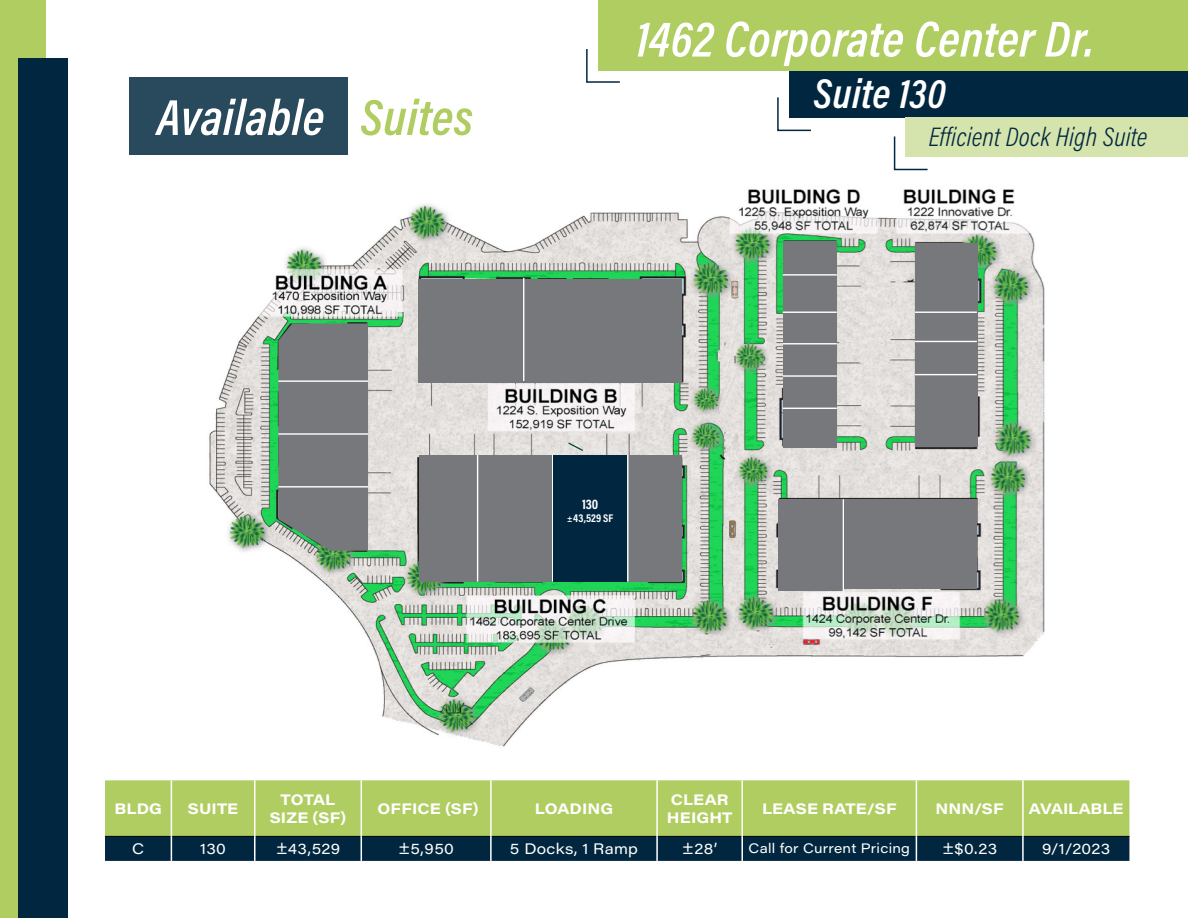
<style>
.page{position:relative;width:1188px;height:918px;background:#fff}
.page>*{position:absolute;margin:0;border:0;box-sizing:border-box;transform-origin:0 0}
.t1{font:italic 600 51px "Acumin Pro Cond";letter-spacing:.01em;color:#fff}
.t2{font:italic 600 42px "Acumin Pro Cond";letter-spacing:.01em;color:#fff}
.t3{font:italic 300 27px "Acumin Pro Cond";letter-spacing:.01em;color:#00273f}
.t4{font:700 15px/18px "Acumin Pro Wide";letter-spacing:.005em;color:#fff;text-align:center}
.t5{font:15px "Acumin Pro Wide";letter-spacing:.025em;color:#fff}
.t6{font:700 14.1px "Acumin Pro Cond";color:#fff}
.t7{font:13.5px "Acumin Pro Wide";letter-spacing:.02em;color:#fff}
.t8{font:700 11.25px "Acumin Pro Cond";letter-spacing:.01em;color:#fff}
.s1{color:#b0cd62}
.s2{font-size:9.9px}
</style>
<div class="page">
<div style="left:130px;top:77px;width:218px;height:78px;background:#29495d"></div>
<div style="left:598px;top:0;width:590px;height:71px;background:#b0cd62"></div>
<svg style="left:586px;top:49px;width:34px;height:34px"></svg>
<div style="left:789px;top:71px;width:399px;height:46px;background:#00273f"></div>
<svg style="left:777px;top:97px;width:35px;height:35px"></svg>
<div style="left:906px;top:117px;width:282px;height:40px;background:#d5e3ad"></div>
<svg style="left:893px;top:135px;width:35px;height:36px"></svg>
<div style="left:0;top:0;width:45px;height:918px;background:#b0cd62"></div>
<div style="left:18px;top:58px;width:50px;height:860px;background:#00273f"></div>
<img style="left:209px;top:188px;width:836px;height:559px">
<svg style="left:278px;top:323px;width:90px;height:228px;background:#787b7c"></svg>
<svg style="left:567px;top:441px;width:18px;height:11px"></svg>
<div style="left:419px;top:455px;width:263px;height:127px;background:#77787b"></div>
<div style="left:783px;top:241px;width:53px;height:206px;background:#77787b"></div>
<div style="left:915px;top:243px;width:63px;height:204px;background:#77787b"></div>
<div style="left:523px;top:279px;width:158px;height:103px;background:#77787b"></div>
<hr style="left:278px;top:486px;width:90px;height:2px;background:#fff">
<hr style="left:477px;top:455px;width:1px;height:127px;background:#fff">
<hr style="left:552px;top:455px;width:1px;height:127px;background:#fff">
<hr style="left:627px;top:455px;width:2px;height:127px;background:#fff">
<hr style="left:278px;top:433px;width:90px;height:2px;background:#fff">
<hr style="left:278px;top:380px;width:90px;height:2px;background:#fff">
<hr style="left:523px;top:278px;width:1px;height:103px;background:#fff">
<hr style="left:783px;top:408px;width:54px;height:1px;background:#fff">
<hr style="left:783px;top:375px;width:54px;height:2px;background:#fff">
<hr style="left:783px;top:343px;width:54px;height:1px;background:#fff">
<hr style="left:783px;top:312px;width:54px;height:1px;background:#fff">
<hr style="left:915px;top:312px;width:62px;height:1px;background:#fff">
<hr style="left:915px;top:341px;width:62px;height:1px;background:#fff">
<hr style="left:783px;top:274px;width:54px;height:2px;background:#fff">
<div style="left:779px;top:499px;width:65px;height:91px;background:#77787b"></div>
<hr style="left:843px;top:499px;width:1px;height:93px;background:#fff">
<div style="left:844px;top:499px;width:133px;height:90px;background:#77787b"></div>
<div style="left:419px;top:279px;width:104px;height:104px;background:#77787b"></div>
<div style="left:553px;top:455px;width:74px;height:127px;background:#00273f"></div>
<hr style="left:915px;top:374px;width:62px;height:1px;background:#fff">
<div style="left:105px;top:780px;width:1024px;height:56px;background:#b0cd62"></div>
<hr style="left:171px;top:780px;width:1px;height:56px;background:#fff">
<hr style="left:254px;top:780px;width:2px;height:56px;background:#fff">
<hr style="left:361px;top:780px;width:1px;height:56px;background:#fff">
<hr style="left:490px;top:780px;width:2px;height:56px;background:#fff">
<hr style="left:656px;top:780px;width:2px;height:56px;background:#fff">
<hr style="left:741px;top:780px;width:2px;height:56px;background:#fff">
<hr style="left:916px;top:780px;width:1px;height:56px;background:#fff">
<svg style="left:105px;top:836px;width:1024px;height:25px;background:#03283f"></svg>
<hr style="left:1022px;top:780px;width:2px;height:56px;background:#fff">
<hr style="left:1022px;top:836px;width:2px;height:25px;background:#fff">
<h1 class="t1" style="left:157px;top:84px;width:318px">Available <span class="s1">Suites</span></h1>
<h1 class="t1" style="left:636px;top:5px;width:459px">1462 Corporate Center Dr.</h1>
<h2 class="t2" style="left:814px;top:66px;width:134px">Suite 130</h2>
<h3 class="t3" style="left:929px;top:119px;width:220px">Efficient Dock High Suite</h3>
<p class="t6" style="left:582px;top:495px;width:18px">130</p>
<p class="t8" style="left:567px;top:510px;width:48px"><span class="s2">±</span> 43,529 SF</p>
<p class="t4" style="left:114px;top:799px;width:49px">BLDG</p>
<p class="t4" style="left:188px;top:799px;width:52px">SUITE</p>
<p class="t4" style="left:270px;top:790px;width:78px">TOTAL<br>SIZE (SF)</p>
<p class="t4" style="left:378px;top:799px;width:103px">OFFICE (SF)</p>
<p class="t4" style="left:535px;top:799px;width:80px">LOADING</p>
<p class="t4" style="left:667px;top:790px;width:67px;text-align:left">CLEAR<br>HEIGHT</p>
<p class="t4" style="left:762px;top:799px;width:136px">LEASE RATE/SF</p>
<p class="t4" style="left:936px;top:799px;width:70px">NNN/SF</p>
<p class="t4" style="left:1029px;top:799px;width:96px">AVAILABLE</p>
<p class="t5" style="left:132px;top:838px;width:14px">C</p>
<p class="t5" style="left:200px;top:838px;width:27px">130</p>
<p class="t5" style="left:276px;top:838px;width:66px">±43,529</p>
<p class="t5" style="left:398px;top:838px;width:57px">±5,950</p>
<p class="t5" style="left:510px;top:838px;width:130px">5 Docks, 1 Ramp</p>
<p class="t5" style="left:682px;top:838px;width:37px">±28’</p>
<p class="t7" style="left:749px;top:839px;width:163px">Call for Current Pricing</p>
<p class="t5" style="left:942px;top:838px;width:57px">±$0.23</p>
<p class="t5" style="left:1042px;top:838px;width:70px">9/1/2023</p>
</div>
